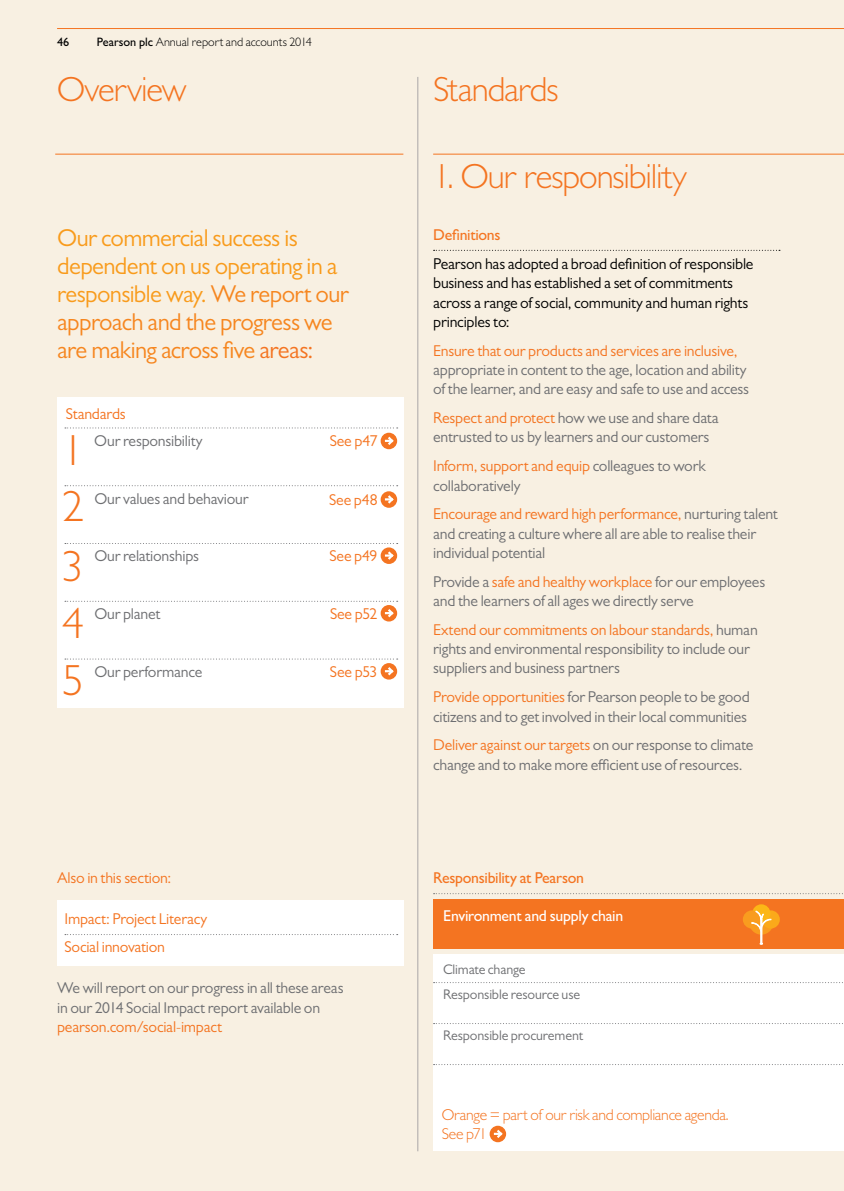
<style>
.page{position:relative;width:844px;height:1191px;background:#fff}
.page>*{position:absolute;margin:0;border:0;box-sizing:border-box;transform-origin:0 0}
.t1{font:300 43.75px/58.1px "Gill Sans MT Pro";color:#f47421;text-align:justify}
.t2{font:300 35px "Gill Sans MT Pro";letter-spacing:-.03em;color:#f47421}
.t3{font:24.5px/28px "Gill Sans MT Pro";letter-spacing:-.025em;color:#f99b1c}
.t4{font:15.75px/19.2px "Gill Sans MT Pro";letter-spacing:-.015em;color:#6d6e71}
.t5{font:15.75px/28.9px "Gill Sans MT Pro";letter-spacing:-.015em;color:#f47421}
.t6{font:15.75px/19.2px "Gill Sans MT Pro";letter-spacing:-.015em;color:#000}
.t7{font:300 15.75px/19.2px "Gill Sans MT Pro";letter-spacing:-.02em;color:#f47421}
.t8{font:500 15.75px "Gill Sans MT Pro";letter-spacing:-.02em;color:#f47421}
.t9{font:500 15.75px "Gill Sans MT Pro";letter-spacing:-.02em;color:#fff}
.t10{font:14px/25.4px "Gill Sans MT Pro";letter-spacing:-.01em;color:#6d6e71}
.t11{font:300 12.25px "Gill Sans MT Pro";color:#000}
.t12{font:500 12.25px "Gill Sans MT Pro";color:#000}
.s1{font-weight:500}
.s2{color:#f6861f}
.s3{color:#f47421}
</style>
<div class="page">
<div style="left:0;top:0;width:843px;height:1191px;background:#f8f0e2"></div>
<svg style="left:433px;top:250px;width:346px;height:1px"></svg>
<hr style="left:417px;top:77px;width:1px;height:1074px;background:#a9a6a7">
<hr style="left:433px;top:154px;width:410px;height:1px;background:#f47421">
<hr style="left:55px;top:154px;width:348px;height:1px;background:#f47421">
<div style="left:57px;top:397px;width:346px;height:310px;background:#fff"></div>
<div style="left:57px;top:900px;width:346px;height:65px;background:#fff"></div>
<svg style="left:65px;top:427px;width:332px;height:1px"></svg>
<svg style="left:65px;top:485px;width:332px;height:1px"></svg>
<svg style="left:380px;top:433px;width:17px;height:16px"></svg>
<svg style="left:385px;top:434px;width:11px;height:13px"></svg>
<svg style="left:380px;top:491px;width:17px;height:17px"></svg>
<svg style="left:385px;top:493px;width:11px;height:13px"></svg>
<div style="left:380px;top:547px;width:17px;height:17px;background:#f47421;border-radius:50%"></div>
<svg style="left:65px;top:543px;width:332px;height:19px"></svg>
<div style="left:380px;top:605px;width:17px;height:16px;background:#f47421;border-radius:50%"></div>
<svg style="left:65px;top:601px;width:332px;height:18px"></svg>
<div style="left:380px;top:663px;width:17px;height:16px;background:#f47421;border-radius:50%"></div>
<svg style="left:65px;top:658px;width:332px;height:19px"></svg>
<div style="left:433px;top:954px;width:410px;height:197px;background:#fff"></div>
<svg style="left:433px;top:982px;width:410px;height:1px"></svg>
<svg style="left:433px;top:1023px;width:410px;height:1px"></svg>
<svg style="left:433px;top:1064px;width:410px;height:1px"></svg>
<svg style="left:489px;top:1125px;width:17px;height:17px"></svg>
<svg style="left:493px;top:1127px;width:11px;height:13px"></svg>
<div style="left:433px;top:900px;width:410px;height:49px;background:#f47421"></div>
<svg style="left:433px;top:893px;width:411px;height:1px"></svg>
<svg style="left:743px;top:904px;width:36px;height:41px"></svg>
<svg style="left:65px;top:934px;width:332px;height:1px"></svg>
<hr style="left:57px;top:28px;width:786px;height:1px;background:#f47421">
<p class="t12" style="left:57px;top:34px;width:14px">46</p>
<p class="t11" style="left:97px;top:34px;width:217px"><span class="s1">Pearson plc</span> Annual report and accounts 2014</p>
<h2 class="t2" style="left:57px;top:68px;width:131px">Overview</h2>
<h3 class="t3" style="left:57px;top:224px;width:293px">Our commercial success is dependent on us operating in a responsible way. <span class="s2">We report our approach and the progress we are making across five</span> <span class="s3">areas:</span></h3>
<p class="t5" style="left:66px;top:399px;width:62px">Standards</p>
<p class="t4" style="left:94px;top:431px;width:110px">Our responsibility</p>
<h1 class="t1" style="left:62px;top:420px;width:23px">1<br>2<br>3</h1>
<p class="t5" style="left:330px;top:426px;width:49px">See p47</p>
<p class="t4" style="left:94px;top:488px;width:155px">Our values and behaviour</p>
<p class="t5" style="left:329px;top:485px;width:50px">See p48</p>
<p class="t4" style="left:94px;top:546px;width:106px">Our relationships</p>
<p class="t5" style="left:329px;top:541px;width:49px">See p49</p>
<h1 class="t1" style="left:62px;top:594px;width:23px;line-height:56.9px">4<br>5</h1>
<p class="t4" style="left:94px;top:604px;width:67px">Our planet</p>
<p class="t4" style="left:94px;top:662px;width:109px">Our performance</p>
<p class="t5" style="left:57px;top:863px;width:116px">Also in this section:</p>
<p class="t5" style="left:64px;top:903px;width:144px">Impact: Project Literacy<br>Social innovation</p>
<p class="t5" style="left:330px;top:599px;width:49px">See p52</p>
<p class="t5" style="left:330px;top:657px;width:49px">See p53</p>
<p class="t4" style="left:57px;top:978px;width:288px">We will report on our progress in all these areas in our 2014 Social Impact report available on</p>
<p class="t5" style="left:57px;top:1012px;width:166px">pearson.com/social-impact</p>
<h2 class="t2" style="left:433px;top:68px;width:127px">Standards</h2>
<h2 class="t2" style="left:433px;top:155px;width:255px">1. Our responsibility</h2>
<p class="t8" style="left:433px;top:226px;width:69px">Definitions</p>
<p class="t6" style="left:433px;top:254px;width:322px">Pearson has adopted a broad definition of responsible business and has established a set of commitments across a range of social, community and human rights principles to:</p>
<p class="t5" style="left:433px;top:336px;width:306px">Ensure that our products and services are inclusive,</p>
<p class="t4" style="left:433px;top:360px;width:317px">appropriate in content to the age, location and ability of the learner, and are easy and safe to use and access</p>
<p class="t4" style="left:433px;top:408px;width:287px"><span class="s3">Respect and protect</span> how we use and share data entrusted to us by learners and our customers</p>
<p class="t4" style="left:433px;top:456px;width:274px"><span class="s3">Inform, support and equip</span> colleagues to work collaboratively</p>
<p class="t4" style="left:433px;top:504px;width:346px"><span class="s3">Encourage and reward high performance,</span> nurturing talent and creating a culture where all are able to realise their individual potential</p>
<p class="t4" style="left:433px;top:572px;width:333px">Provide a <span class="s3">safe and healthy workplace</span> for our employees and the learners of all ages we directly serve</p>
<p class="t4" style="left:433px;top:620px;width:326px"><span class="s3">Extend our commitments on labour standards,</span> human rights and environmental responsibility to include our suppliers and business partners</p>
<p class="t4" style="left:433px;top:687px;width:318px"><span class="s3">Provide opportunities</span> for Pearson people to be good citizens and to get involved in their local communities</p>
<p class="t4" style="left:433px;top:735px;width:321px"><span class="s3">Deliver against our targets</span> on our response to climate change and to make more efficient use of resources.</p>
<p class="t8" style="left:433px;top:868px;width:152px">Responsibility at Pearson</p>
<p class="t9" style="left:443px;top:906px;width:181px">Environment and supply chain</p>
<p class="t10" style="left:443px;top:956px;width:138px">Climate change<br>Responsible resource use</p>
<p class="t10" style="left:443px;top:1023px;width:141px">Responsible procurement</p>
<p class="t7" style="left:441px;top:1104px;width:288px">Orange = part of our risk and compliance agenda.<br>See p71</p>
</div>
